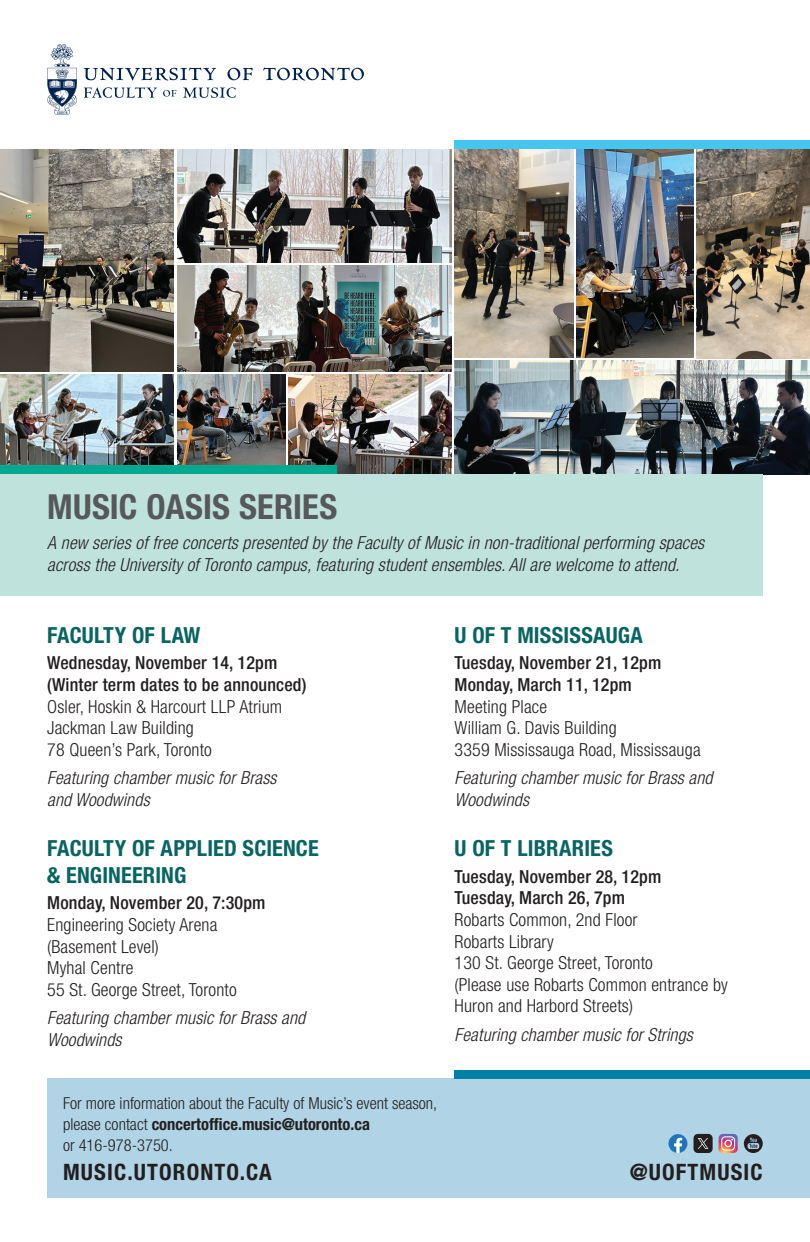
<style>
.page{position:relative;width:810px;height:1242px;background:#fff}
.page>*{position:absolute;margin:0;border:0;box-sizing:border-box;transform-origin:0 0}
.t1{font:700 condensed 34.5px "Helvetica Neue LT Std";letter-spacing:.005em;color:#57585a}
.t2{font:700 condensed 22.65px "Helvetica Neue LT Std";letter-spacing:.05em;color:#231f20}
.t3{font:700 condensed 22.2px/26.7px "Helvetica Neue LT Std";letter-spacing:.01em;color:#086561}
.t4{font:300 condensed 18px/21.6px "Helvetica Neue LT Std";letter-spacing:.01em;color:#231f20}
.t5{font:italic 300 condensed 18px/21.6px "Helvetica Neue LT Std";letter-spacing:.01em;color:#231f20}
.t6{font:500 condensed 18px/21.6px "Helvetica Neue LT Std";letter-spacing:.01em;color:#231f20}
.t7{font:300 condensed 16.5px/21px "Helvetica Neue LT Std";color:#231f20}
.s1{font-weight:700}
</style>
<div class="page">
<img style="left:0;top:149px;width:174px;height:223px">
<img style="left:0;top:375px;width:174px;height:90px">
<img style="left:177px;top:375px;width:108px;height:90px">
<img style="left:177px;top:265px;width:274px;height:107px">
<img style="left:288px;top:375px;width:163px;height:99px">
<img style="left:177px;top:149px;width:274px;height:113px">
<img style="left:455px;top:361px;width:355px;height:113px">
<img style="left:455px;top:149px;width:118px;height:209px">
<img style="left:577px;top:149px;width:117px;height:209px">
<img style="left:697px;top:149px;width:113px;height:209px">
<svg style="left:84px;top:87px;width:73px;height:11px"></svg>
<svg style="left:163px;top:90px;width:13px;height:7px"></svg>
<svg style="left:183px;top:87px;width:53px;height:11px"></svg>
<svg style="left:84px;top:68px;width:280px;height:13px"></svg>
<svg style="left:47px;top:44px;width:30px;height:71px"></svg>
<div style="left:455px;top:140px;width:355px;height:9px;background:#44c7ee"></div>
<div style="left:0;top:465px;width:336px;height:9px;background:#00a98f"></div>
<div style="left:0;top:474px;width:763px;height:122px;background:#bfe3dc"></div>
<div style="left:47px;top:1079px;width:763px;height:119px;background:#b0d4e5"></div>
<div style="left:455px;top:1070px;width:355px;height:9px;background:#007fa5"></div>
<svg style="left:719px;top:1134px;width:19px;height:19px"></svg>
<div style="left:694px;top:1134px;width:19px;height:19px;background:#231f20;border-radius:4px"></div>
<svg style="left:744px;top:1134px;width:19px;height:19px"></svg>
<svg style="left:669px;top:1134px;width:18px;height:19px"></svg>
<svg style="left:698px;top:1138px;width:10px;height:11px"></svg>
<h1 class="t1" style="left:47px;top:486px;width:292px">MUSIC OASIS SERIES</h1>
<p class="t5" style="left:47px;top:531px;width:659px;line-height:22.5px">A new series of free concerts presented by the Faculty of Music in non-traditional performing spaces across the University of Toronto campus, featuring student ensembles. All are welcome to attend.</p>
<p class="t3" style="left:47px;top:621px;width:155px">FACULTY OF LAW</p>
<p class="t6" style="left:47px;top:652px;width:261px">Wednesday, November 14, 12pm (Winter term dates to be announced)</p>
<p class="t4" style="left:47px;top:695px;width:236px">Osler, Hoskin &amp; Harcourt LLP Atrium<br>Jackman Law Building<br>78 Queen’s Park, Toronto</p>
<p class="t5" style="left:47px;top:767px;width:231px">Featuring chamber music for Brass and Woodwinds</p>
<p class="t3" style="left:47px;top:835px;width:273px">FACULTY OF APPLIED SCIENCE &amp; ENGINEERING</p>
<p class="t6" style="left:47px;top:892px;width:220px">Monday, November 20, 7:30pm</p>
<p class="t4" style="left:47px;top:914px;width:191px">Engineering Society Arena (Basement Level)<br>Myhal Centre<br>55 St. George Street, Toronto</p>
<p class="t5" style="left:47px;top:1007px;width:260px">Featuring chamber music for Brass and<br>Woodwinds</p>
<p class="t3" style="left:455px;top:621px;width:190px">U OF T MISSISSAUGA</p>
<p class="t6" style="left:455px;top:652px;width:208px">Tuesday, November 21, 12pm<br>Monday, March 11, 12pm</p>
<p class="t4" style="left:455px;top:695px;width:248px">Meeting Place<br>William G. Davis Building<br>3359 Mississauga Road, Mississauga</p>
<p class="t5" style="left:455px;top:767px;width:260px">Featuring chamber music for Brass and<br>Woodwinds</p>
<p class="t3" style="left:455px;top:835px;width:160px">U OF T LIBRARIES</p>
<p class="t6" style="left:455px;top:865px;width:208px">Tuesday, November 28, 12pm<br>Tuesday, March 26, 7pm</p>
<p class="t4" style="left:455px;top:909px;width:275px">Robarts Common, 2nd Floor<br>Robarts Library<br>130 St. George Street, Toronto<br>(Please use Robarts Common entrance by<br>Huron and Harbord Streets)</p>
<p class="t5" style="left:455px;top:1024px;width:240px">Featuring chamber music for Strings</p>
<p class="t7" style="left:63px;top:1092px;width:376px">For more information about the Faculty of Music’s event season, please contact <span class="s1">concertoffice.music@utoronto.ca<br></span>or 416-978-3750.</p>
<p class="t2" style="left:63px;top:1159px;width:210px">MUSIC.UTORONTO.CA</p>
<p class="t2" style="left:630px;top:1159px;width:135px">@UOFTMUSIC</p>
</div>
